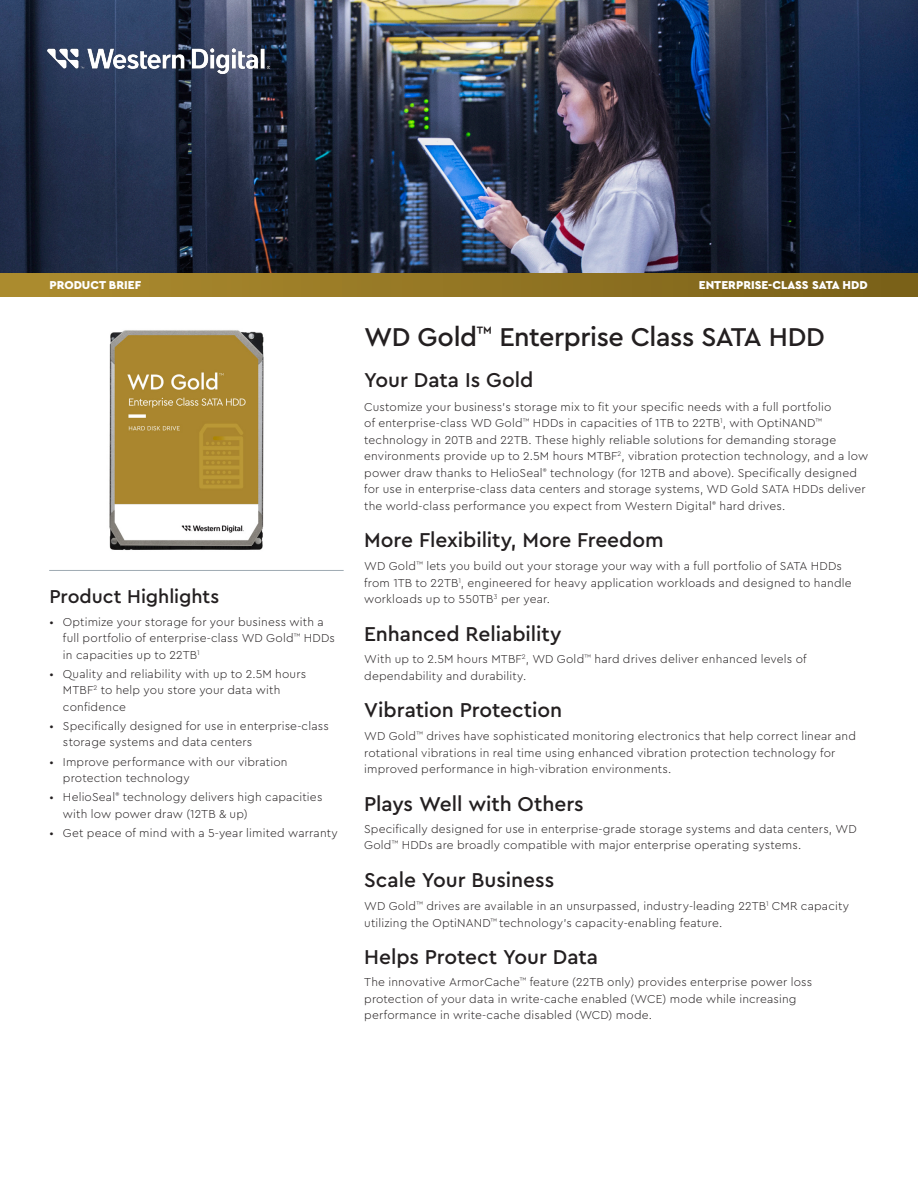
<style>
.page{position:relative;width:918px;height:1188px;background:#fff}
.page>*{position:absolute;margin:0;border:0;box-sizing:border-box;transform-origin:0 0}
.HEADLINE{font:500 27px "Cera PRO";letter-spacing:-.015em;color:#231f20}
.TITLES{font:500 21px "Cera PRO";letter-spacing:-.005em;color:#231f20}
.CALLOUT_TITLES{font:500 19.5px "Cera PRO";letter-spacing:-.005em;color:#231f20}
.BODY_COPY{font:300 12px/16.5px "Cera PRO";letter-spacing:.015em;color:#231f20}
.TOP_HEADER{font:900 12px "Cera PRO";color:#fff}
</style>
<div class="page">
<hr style="left:49px;top:570px;width:295px;height:1px;background:#9faab2">
<img style="left:0;top:0;width:918px;height:273px">
<div style="left:0;top:273px;width:918px;height:24px;background:linear-gradient(to right,#ae8d30,#796018)"></div>
<img style="left:109px;top:330px;width:155px;height:220px">
<img style="left:48px;top:49px;width:222px;height:24px">
<p class="TOP_HEADER" style="left:49px;top:277px;width:93px">PRODUCT BRIEF</p>
<p class="CALLOUT_TITLES" style="left:49px;top:584px;width:171px">Product Highlights</p>
<p class="BODY_COPY" style="left:63px;top:613px;width:273px;text-indent:-14px">• Optimize your storage for your business with a full portfolio of enterprise-class WD Gold<sup>™</sup> HDDs in capacities up to 22TB<sup>1</sup></p>
<p class="BODY_COPY" style="left:63px;top:665px;width:245px;text-indent:-14px">• Quality and reliability with up to 2.5M hours<br>MTBF<sup>2</sup> to help you store your data with confidence</p>
<p class="BODY_COPY" style="left:63px;top:717px;width:267px;text-indent:-14px">• Specifically designed for use in enterprise-class storage systems and data centers</p>
<p class="BODY_COPY" style="left:63px;top:753px;width:226px;text-indent:-14px">• Improve performance with our vibration protection technology</p>
<p class="BODY_COPY" style="left:63px;top:789px;width:261px;text-indent:-14px">• HelioSeal<sup>®</sup> technology delivers high capacities with low power draw (12TB &amp; up)</p>
<p class="BODY_COPY" style="left:49px;top:824px;width:290px">• Get peace of mind with a 5-year limited warranty</p>
<p class="TOP_HEADER" style="left:699px;top:277px;width:170px">ENTERPRISE-CLASS SATA HDD</p>
<p class="HEADLINE" style="left:364px;top:319px;width:462px">WD Gold<sup>™</sup> Enterprise Class SATA HDD</p>
<p class="TITLES" style="left:364px;top:366px;width:171px">Your Data Is Gold</p>
<p class="BODY_COPY" style="left:364px;top:398px;width:505px">Customize your business’s storage mix to fit your specific needs with a full portfolio<br>of enterprise-class WD Gold<sup>™</sup> HDDs in capacities of 1TB to 22TB<sup>1</sup>, with OptiNAND<sup>™ </sup>technology in 20TB and 22TB. These highly reliable solutions for demanding storage environments provide up to 2.5M hours MTBF<sup>2</sup>, vibration protection technology, and a low power draw thanks to HelioSeal<sup>®</sup> technology (for 12TB and above). Specifically designed for use in enterprise-class data centers and storage systems, WD Gold SATA HDDs deliver the world-class performance you expect from Western Digital<sup>®</sup> hard drives.</p>
<p class="TITLES" style="left:364px;top:526px;width:301px">More Flexibility, More Freedom</p>
<p class="BODY_COPY" style="left:364px;top:558px;width:489px">WD Gold<sup>™</sup> lets you build out your storage your way with a full portfolio of SATA HDDs from 1TB to 22TB<sup>1</sup>, engineered for heavy application workloads and designed to handle workloads up to 550TB<sup>3</sup> per year.</p>
<p class="TITLES" style="left:364px;top:620px;width:199px">Enhanced Reliability</p>
<p class="BODY_COPY" style="left:364px;top:650px;width:444px">With up to 2.5M hours MTBF<sup>2</sup>, WD Gold<sup>™</sup> hard drives deliver enhanced levels of dependability and durability.</p>
<p class="TITLES" style="left:364px;top:696px;width:199px">Vibration Protection</p>
<p class="BODY_COPY" style="left:364px;top:728px;width:493px">WD Gold<sup>™</sup> drives have sophisticated monitoring electronics that help correct linear and rotational vibrations in real time using enhanced vibration protection technology for improved performance in high-vibration environments.</p>
<p class="TITLES" style="left:364px;top:790px;width:221px">Plays Well with Others</p>
<p class="BODY_COPY" style="left:364px;top:820px;width:494px">Specifically designed for use in enterprise-grade storage systems and data centers, WD<br>Gold<sup>™</sup> HDDs are broadly compatible with major enterprise operating systems.</p>
<p class="TITLES" style="left:364px;top:866px;width:192px">Scale Your Business</p>
<p class="BODY_COPY" style="left:364px;top:897px;width:487px">WD Gold<sup>™</sup> drives are available in an unsurpassed, industry-leading 22TB<sup>1</sup> CMR capacity utilizing the OptiNAND<sup>™</sup> technology’s capacity-enabling feature.</p>
<p class="TITLES" style="left:364px;top:943px;width:236px">Helps Protect Your Data</p>
<p class="BODY_COPY" style="left:364px;top:974px;width:450px">The innovative ArmorCache<sup>™</sup> feature (22TB only) provides enterprise power loss protection of your data in write-cache enabled (WCE) mode while increasing performance in write-cache disabled (WCD) mode.</p>
</div>
